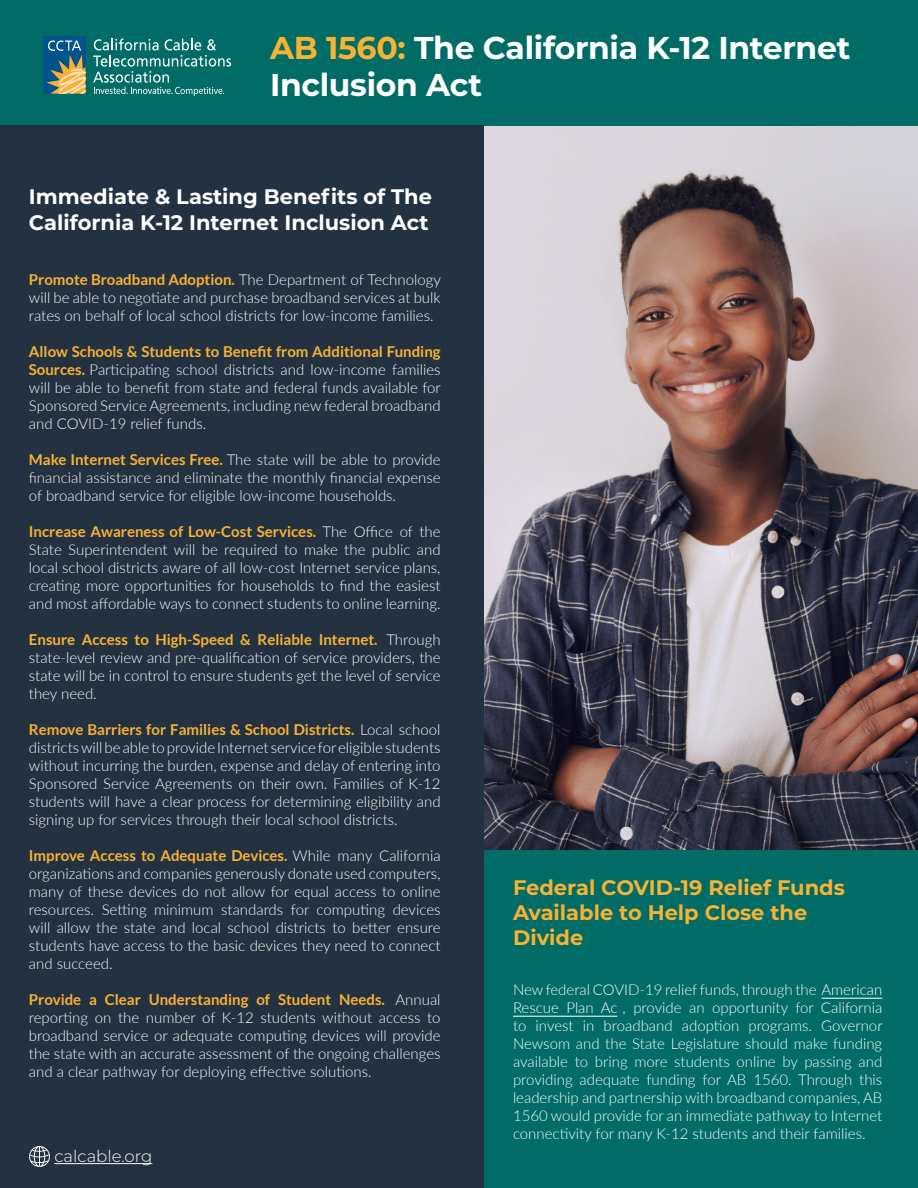
<style>
.page{position:relative;width:918px;height:1188px;background:#fff}
.page>*{position:absolute;margin:0;border:0;box-sizing:border-box;transform-origin:0 0}
.t1{font:700 31.5px/37.5px "Montserrat";letter-spacing:-.01em;color:#fff}
.t2{font:700 21px/25.2px "Montserrat";color:#fff}
.t3{font:700 21px/25.2px "Montserrat";color:#f7b234}
.t4{font:300 16.5px "Montserrat";color:#fafafa}
.t5{font:300 15px/18px "Lato";color:#fafafa;text-align:justify}
.s1{color:#f7b234}
.s2{font-weight:700;color:#f7b234}
.s3{color:#fff}
.s4{color:#175d9e}
</style>
<div class="page">
<img style="left:484px;top:125px;width:434px;height:725px">
<div style="left:484px;top:850px;width:434px;height:338px;background:#006c65"></div>
<div style="left:0;top:0;width:918px;height:125px;background:#006c65"></div>
<div style="left:43px;top:36px;width:43px;height:58px;background:#02528b"></div>
<svg style="left:46px;top:40px;width:40px;height:54px"></svg>
<svg style="left:93px;top:38px;width:138px;height:58px"></svg>
<div style="left:0;top:125px;width:484px;height:1063px;background:#233140"></div>
<hr style="left:821px;top:998px;width:61px;height:1px;background:#fff">
<hr style="left:513px;top:1016px;width:104px;height:1px;background:#fff">
<hr style="left:54px;top:1163px;width:98px;height:1px;background:#fafafa">
<svg style="left:29px;top:1146px;width:21px;height:21px"></svg>
<p class="t1" style="left:270px;top:27px;width:582px"><span class="s1">AB 1560:</span> The California K-12 Internet<br>Inclusion Act</p>
<p class="t2" style="left:29px;top:183px;width:405px">Immediate &amp; Lasting Benefits of The<br>California K-12 Internet Inclusion Act</p>
<p class="t5" style="left:29px;top:270px;width:414px"><span class="s2">Promote Broadband Adoption.</span> The Department of Technology will be able to negotiate and purchase broadband services at bulk rates on behalf of local school districts for low-income families.</p>
<p class="t5" style="left:29px;top:342px;width:414px"><span class="s2">Allow Schools &amp; Students to Benefit from Additional Funding Sources.</span> Participating school districts and low-income families will be able to benefit from state and federal funds available for Sponsored Service Agreements, including new federal broadband and COVID-19 relief funds.</p>
<p class="t5" style="left:29px;top:450px;width:413px"><span class="s2">Make Internet Services Free.</span> The state will be able to provide financial assistance and eliminate the monthly financial expense of broadband service for eligible low-income households.</p>
<p class="t5" style="left:29px;top:522px;width:413px"><span class="s2">Increase Awareness of Low-Cost Services.</span> The Office of the State Superintendent will be required to make the public and local school districts aware of all low-cost Internet service plans, creating more opportunities for households to find the easiest and most affordable ways to connect students to online learning.</p>
<p class="t5" style="left:29px;top:630px;width:413px"><span class="s2">Ensure Access to High-Speed &amp; Reliable Internet.</span> Through state-level review and pre-qualification of service providers, the state will be in control to ensure students get the level of service they need.</p>
<p class="t5" style="left:29px;top:720px;width:413px"><span class="s2">Remove Barriers for Families &amp; School Districts.</span> Local school districts will be able to provide Internet service for eligible students without incurring the burden, expense and delay of entering into Sponsored Service Agreements on their own. Families of K-12 students will have a clear process for determining eligibility and signing up for services through their local school districts.</p>
<p class="t5" style="left:29px;top:846px;width:413px"><span class="s2">Improve Access to Adequate Devices.</span> While many California organizations and companies generously donate used computers, many of these devices do not allow for equal access to online resources. Setting minimum standards for computing devices will allow the state and local school districts to better ensure students have access to the basic devices they need to connect and succeed.</p>
<p class="t5" style="left:29px;top:990px;width:413px"><span class="s2">Provide a Clear Understanding of Student Needs.</span> Annual reporting on the number of K-12 students without access to broadband service or adequate computing devices will provide the state with an accurate assessment of the ongoing challenges and a clear pathway for deploying effective solutions.</p>
<p class="t4" style="left:54px;top:1145px;width:99px">calcable.org</p>
<p class="t3" style="left:513px;top:874px;width:334px">Federal COVID-19 Relief Funds<br>Available to Help Close the<br>Divide</p>
<p class="t5" style="left:513px;top:980px;width:371px">New federal COVID-19 relief funds, through the <span class="s3">American Rescue Plan Ac</span><span class="s4">t</span>, provide an opportunity for California to invest in broadband adoption programs. Governor Newsom and the State Legislature should make funding available to bring more students online by passing and providing adequate funding for AB 1560. Through this leadership and partnership with broadband companies, AB 1560 would provide for an immediate pathway to Internet connectivity for many K-12 students and their families.</p>
</div>
